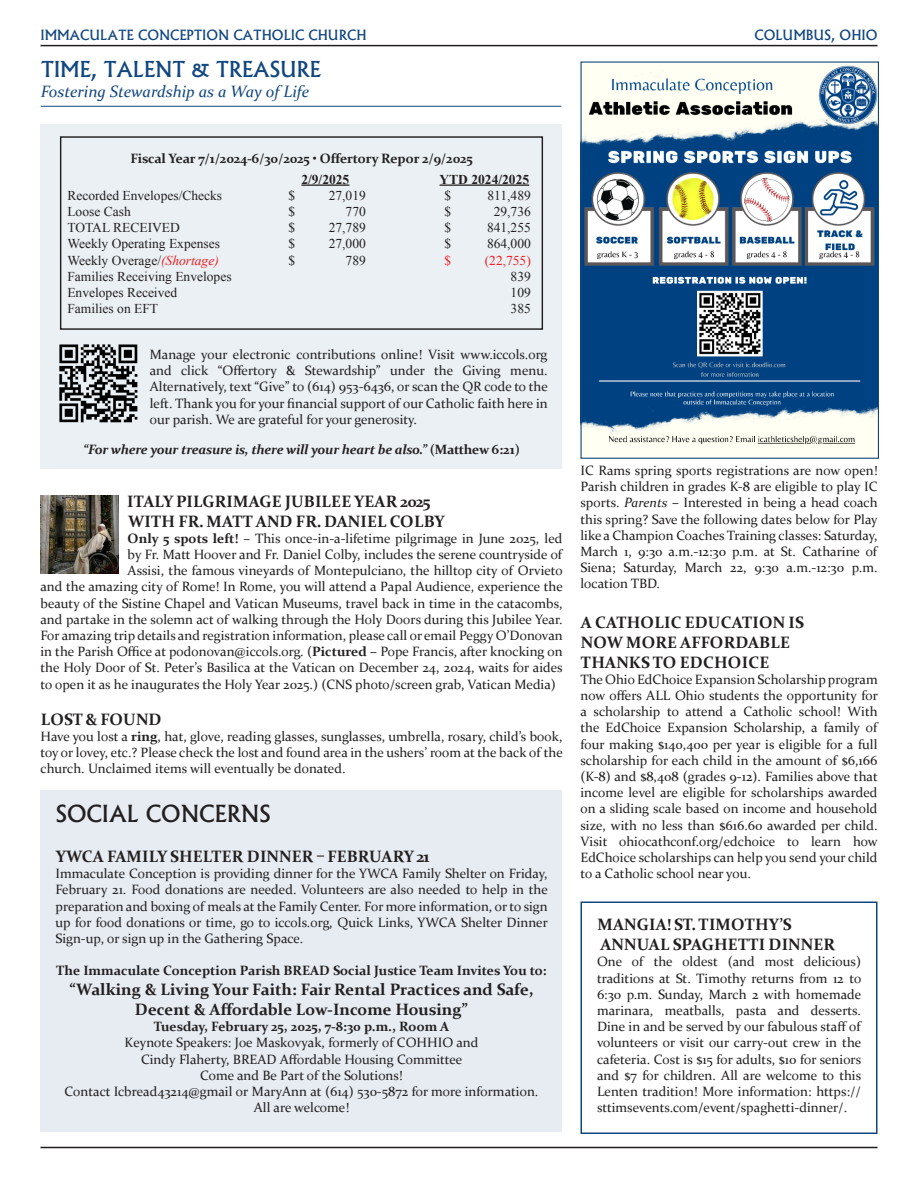
<style>
.page{position:relative;width:918px;height:1188px;background:#fff}
.page>*{position:absolute;margin:0;border:0;box-sizing:border-box;transform-origin:0 0}
.EXP_header{font:500 22.5px "Albertus";color:#231f20}
.t1{font:500 21px "Albertus";letter-spacing:-.01em;color:#114780}
.SUBHEAD{font:700 16.5px/19.8px "Constantia";letter-spacing:.01em;color:#231f20;text-align:center}
.t2{font:italic 16.5px "Constantia";color:#114780}
.t3{font:13.5px/16.2px "Constantia";color:#231f20;text-align:justify}
.t4{font:13.5px "Times New Roman";color:#231f20}
.t5{font:700 13.5px "Constantia";color:#231f20}
.t6{font:italic 700 13.5px "Constantia";letter-spacing:-.02em;color:#231f20}
.t7{font:500 13.5px "Albertus";color:#114780}
.t8{font:700 13.5px "Times New Roman";color:#231f20}
.t9{font:13.5px "Times New Roman";color:#ee1f23}
.s1{font-style:italic;color:#ee1f23}
.s2{font-style:normal}
.s3{font-weight:700}
.s4{font-style:italic}
</style>
<div class="page">
<div style="left:40px;top:124px;width:522px;height:345px;background:#eaf0f4"></div>
<hr style="left:301px;top:185px;width:48px;height:1px;background:#231f20">
<hr style="left:440px;top:185px;width:89px;height:1px;background:#231f20">
<div style="left:60px;top:136px;width:483px;height:194px;border:1px solid #231f20"></div>
<img style="left:59px;top:344px;width:79px;height:79px">
<hr style="left:41px;top:106px;width:520px;height:1px;background:#114780">
<img style="left:40px;top:495px;width:79px;height:78px">
<img style="left:582px;top:64px;width:295px;height:393px">
<div style="left:580px;top:62px;width:299px;height:397px;border:1px solid #114780"></div>
<div style="left:40px;top:790px;width:522px;height:342px;background:#e6ecf2"></div>
<div style="left:580px;top:902px;width:298px;height:232px;border:2px solid #114780"></div>
<hr style="left:40px;top:45px;width:838px;height:1px;background:#231f20">
<hr style="left:40px;top:1147px;width:838px;height:1px;background:#231f20">
<p class="t7" style="left:40px;top:27px;width:328px">IMMACULATE CONCEPTION CATHOLIC CHURCH</p>
<p class="t7" style="left:755px;top:27px;width:124px">COLUMBUS, OHIO</p>
<p class="t1" style="left:41px;top:57px;width:282px">TIME, TALENT &amp; TREASURE</p>
<p class="t2" style="left:41px;top:80px;width:270px">Fostering Stewardship as a Way of Life</p>
<p class="t5" style="left:130px;top:149px;width:344px">Fiscal Year 7/1/2024-6/30/2025 • Offertory Repor 2/9/2025</p>
<p class="t8" style="left:301px;top:170px;width:50px">2/9/2025</p>
<p class="t8" style="left:440px;top:170px;width:91px">YTD 2024/2025</p>
<p class="t4" style="left:67px;top:186px;width:156px">Recorded Envelopes/Checks</p>
<p class="t4" style="left:289px;top:186px;width:8px">$</p>
<p class="t4" style="left:329px;top:186px;width:39px">27,019</p>
<p class="t4" style="left:445px;top:186px;width:8px">$</p>
<p class="t4" style="left:488px;top:186px;width:45px">811,489</p>
<p class="t4" style="left:67px;top:202px;width:65px">Loose Cash</p>
<p class="t4" style="left:289px;top:202px;width:8px">$</p>
<p class="t4" style="left:346px;top:202px;width:22px">770</p>
<p class="t4" style="left:445px;top:202px;width:8px">$</p>
<p class="t4" style="left:494px;top:202px;width:39px">29,736</p>
<p class="t4" style="left:67px;top:219px;width:114px">TOTAL RECEIVED</p>
<p class="t4" style="left:289px;top:219px;width:8px">$</p>
<p class="t4" style="left:329px;top:219px;width:39px">27,789</p>
<p class="t4" style="left:445px;top:219px;width:8px">$</p>
<p class="t4" style="left:487px;top:219px;width:45px">841,255</p>
<p class="t4" style="left:67px;top:235px;width:154px">Weekly Operating Expenses</p>
<p class="t4" style="left:289px;top:235px;width:8px">$</p>
<p class="t4" style="left:329px;top:235px;width:39px">27,000</p>
<p class="t4" style="left:445px;top:235px;width:8px">$</p>
<p class="t4" style="left:487px;top:235px;width:45px">864,000</p>
<p class="t4" style="left:67px;top:251px;width:153px">Weekly Overage/<span class="s1">(Shortage)</span></p>
<p class="t4" style="left:289px;top:251px;width:8px">$</p>
<p class="t4" style="left:346px;top:251px;width:22px">789</p>
<p class="t9" style="left:445px;top:251px;width:8px">$</p>
<p class="t9" style="left:485px;top:251px;width:48px">(22,755)</p>
<p class="t4" style="left:67px;top:267px;width:166px">Families Receiving Envelopes</p>
<p class="t4" style="left:511px;top:267px;width:22px">839</p>
<p class="t4" style="left:67px;top:283px;width:111px">Envelopes Received</p>
<p class="t4" style="left:511px;top:283px;width:22px">109</p>
<p class="t4" style="left:67px;top:300px;width:92px">Families on EFT</p>
<p class="t4" style="left:511px;top:300px;width:22px">385</p>
<p class="t3" style="left:150px;top:346px;width:399px">Manage your electronic contributions online! Visit www.iccols.org and click “Offertory &amp; Stewardship” under the Giving menu.<br>Alternatively, text “Give” to (614) 953-6436, or scan the QR code to the left. Thank you for your financial support of our Catholic faith here in our parish. We are grateful for your generosity.</p>
<p class="t6" style="left:83px;top:440px;width:438px">“For where your treasure is, there will your heart be also.” <span class="s2">(Matthew 6:21)</span></p>
<p class="SUBHEAD" style="left:127px;top:491px;width:305px">ITALY PILGRIMAGE JUBILEE YEAR 2025</p>
<p class="SUBHEAD" style="left:128px;top:510px;width:318px">WITH FR. MATT AND FR. DANIEL COLBY</p>
<p class="t3" style="left:128px;top:530px;width:436px"><span class="s3">Only 5 spots left! –</span> This once-in-a-lifetime pilgrimage in June 2025, led</p>
<p class="t3" style="left:128px;top:546px;width:436px">by Fr. Matt Hoover and Fr. Daniel Colby, includes the serene countryside of</p>
<p class="t3" style="left:128px;top:562px;width:437px">Assisi, the famous vineyards of Montepulciano, the hilltop city of Orvieto</p>
<p class="t3" style="left:40px;top:578px;width:524px">and the amazing city of Rome! In Rome, you will attend a Papal Audience, experience the</p>
<p class="t3" style="left:40px;top:594px;width:523px">beauty of the Sistine Chapel and Vatican Museums, travel back in time in the catacombs,</p>
<p class="t3" style="left:40px;top:611px;width:524px">and partake in the solemn act of walking through the Holy Doors during this Jubilee Year.</p>
<p class="t3" style="left:40px;top:627px;width:524px">For amazing trip details and registration information, please call or email Peggy O’Donovan</p>
<p class="t3" style="left:40px;top:643px;width:524px">in the Parish Office at podonovan@iccols.org. (<span class="s3">Pictured</span> – Pope Francis, after knocking on</p>
<p class="t3" style="left:40px;top:659px;width:524px">the Holy Door of St. Peter’s Basilica at the Vatican on December 24, 2024, waits for aides</p>
<p class="t3" style="left:40px;top:675px;width:517px">to open it as he inaugurates the Holy Year 2025.) (CNS photo/screen grab, Vatican Media)</p>
<p class="SUBHEAD" style="left:41px;top:708px;width:122px">LOST &amp; FOUND</p>
<p class="t3" style="left:40px;top:728px;width:524px">Have you lost a <span class="s3">ring</span>, hat, glove, reading glasses, sunglasses, umbrella, rosary, child’s book, toy or lovey, etc.? Please check the lost and found area in the ushers’ room at the back of the church. Unclaimed items will eventually be donated.</p>
<p class="EXP_header" style="left:56px;top:800px;width:217px">SOCIAL CONCERNS</p>
<p class="SUBHEAD" style="left:56px;top:846px;width:375px">YWCA FAMILY SHELTER DINNER – FEBRUARY 21</p>
<p class="t3" style="left:56px;top:865px;width:494px">Immaculate Conception is providing dinner for the YWCA Family Shelter on Friday, February 21. Food donations are needed. Volunteers are also needed to help in the preparation and boxing of meals at the Family Center. For more information, or to sign up for food donations or time, go to iccols.org, Quick Links, YWCA Shelter Dinner Sign-up, or sign up in the Gathering Space.</p>
<p class="t5" style="left:56px;top:961px;width:492px">The Immaculate Conception Parish BREAD Social Justice Team Invites You to:</p>
<p class="SUBHEAD" style="left:69px;top:979px;width:466px">“Walking &amp; Living Your Faith: Fair Rental Practices and Safe,<br>Decent &amp; Affordable Low-Income Housing”</p>
<p class="t5" style="left:154px;top:1017px;width:297px">Tuesday, February 25, 2025, 7-8:30 p.m., Room A</p>
<p class="t3" style="left:125px;top:1034px;width:355px">Keynote Speakers: Joe Maskovyak, formerly of COHHIO and</p>
<p class="t3" style="left:141px;top:1050px;width:323px">Cindy Flaherty, BREAD Affordable Housing Committee</p>
<p class="t3" style="left:200px;top:1066px;width:204px">Come and Be Part of the Solutions!</p>
<p class="t3" style="left:65px;top:1083px;width:475px;text-align:center">Contact Icbread43214@gmail or MaryAnn at (614) 530-5872 for more information.<br>All are welcome!</p>
<p class="t3" style="left:580px;top:462px;width:299px">IC Rams spring sports registrations are now open!<br>Parish children in grades K-8 are eligible to play IC sports. <span class="s4">Parents</span> – Interested in being a head coach this spring? Save the following dates below for Play like a Champion Coaches Training classes: Saturday, March 1, 9:30 a.m.-12:30 p.m. at St. Catharine of Siena; Saturday, March 22, 9:30 a.m.-12:30 p.m. location TBD.</p>
<p class="SUBHEAD" style="left:581px;top:612px;width:224px">A CATHOLIC EDUCATION IS</p>
<p class="SUBHEAD" style="left:581px;top:631px;width:210px">NOW MORE AFFORDABLE</p>
<p class="SUBHEAD" style="left:581px;top:651px;width:190px">THANKS TO EDCHOICE</p>
<p class="t3" style="left:580px;top:670px;width:299px">The Ohio EdChoice Expansion Scholarship program now offers ALL Ohio students the opportunity for a scholarship to attend a Catholic school! With the EdChoice Expansion Scholarship, a family of four making $140,400 per year is eligible for a full scholarship for each child in the amount of $6,166 (K-8) and $8,408 (grades 9-12). Families above that income level are eligible for scholarships awarded on a sliding scale based on income and household size, with no less than $616.60 awarded per child.<br>Visit ohiocathconf.org/edchoice to learn how EdChoice scholarships can help you send your child to a Catholic school near you.</p>
<p class="SUBHEAD" style="left:597px;top:914px;width:196px">MANGIA! ST. TIMOTHY’S</p>
<p class="SUBHEAD" style="left:600px;top:934px;width:236px">ANNUAL SPAGHETTI DINNER</p>
<p class="t3" style="left:597px;top:953px;width:266px">One of the oldest (and most delicious) traditions at St. Timothy returns from 12 to 6:30 p.m. Sunday, March 2 with homemade marinara, meatballs, pasta and desserts.<br>Dine in and be served by our fabulous staff of volunteers or visit our carry-out crew in the cafeteria. Cost is $15 for adults, $10 for seniors and $7 for children. All are welcome to this Lenten tradition! More information: https:// sttimsevents.com/event/spaghetti-dinner/.</p>
</div>
